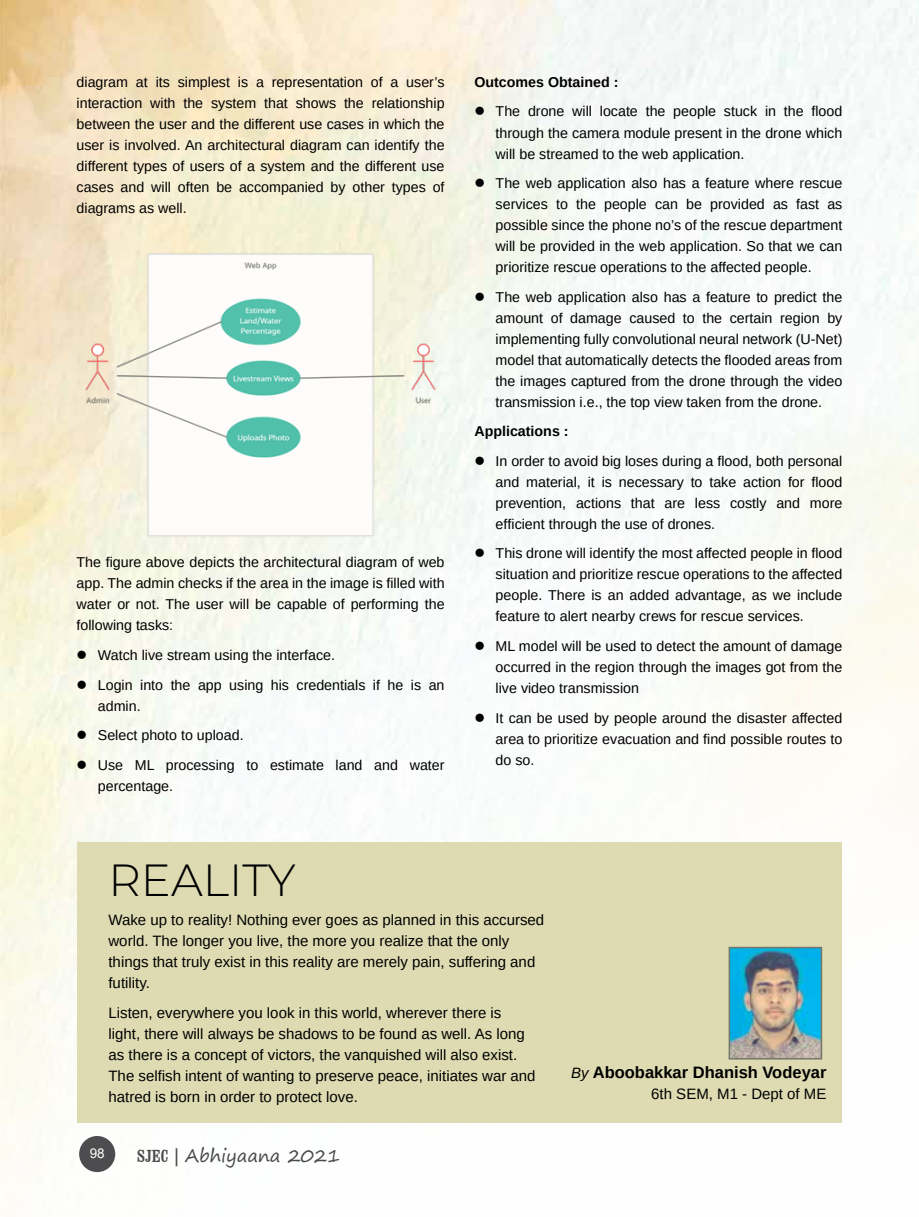
<style>
.page{position:relative;width:919px;height:1217px;background:#fff}
.page>*{position:absolute;margin:0;border:0;box-sizing:border-box;transform-origin:0 0}
.t1{font:300 45px "Montserrat";color:#000}
.t2{font:18px "Segoe Print";color:#4b4d4d}
.t3{font:700 16.5px "Arimo";color:#000}
.t4{font:15px/21px "Arimo";color:#000}
.t5{font:14.25px/21px "Arimo";color:#000;text-align:justify}
.t6{font:700 14.25px "Arimo";color:#000}
.t7{font:13.5px "Arial";color:#fff}
.s1{font-family:"Clarendon BT";font-stretch:condensed}
.s2{font-weight:400;font-style:italic;font-size:15px}
</style>
<div class="page">
<img style="left:0;top:0;width:918px;height:1203px">
<div style="left:79px;top:1135px;width:36px;height:36px;background:#4d4d4f;border-radius:50%"></div>
<div style="left:77px;top:842px;width:764px;height:280px;background:#dedbb2"></div>
<img style="left:75px;top:243px;width:369px;height:302px">
<img style="left:731px;top:949px;width:88px;height:107px">
<div style="left:728px;top:946px;width:94px;height:113px;border:2px solid #73776c"></div>
<p class="t5" style="left:77px;top:72px;width:369px">diagram at its simplest is a representation of a user’s interaction with the system that shows the relationship between the user and the different use cases in which the user is involved. An architectural diagram can identify the different types of users of a system and the different use cases and will often be accompanied by other types of diagrams as well.</p>
<p class="t5" style="left:77px;top:552px;width:369px">The figure above depicts the architectural diagram of web app. The admin checks if the area in the image is filled with water or not. The user will be capable of performing the following tasks:</p>
<p class="t5" style="left:77px;top:644px;width:260px">● Watch live stream using the interface.</p>
<p class="t5" style="left:98px;top:674px;width:348px;text-indent:-21px">● Login into the app using his credentials if he is an admin.</p>
<p class="t5" style="left:77px;top:724px;width:169px">● Select photo to upload.</p>
<p class="t5" style="left:98px;top:754px;width:348px;text-indent:-21px">● Use ML processing to estimate land and water percentage.</p>
<p class="t6" style="left:474px;top:72px;width:146px">Outcomes Obtained :</p>
<p class="t5" style="left:495px;top:101px;width:348px;text-indent:-21px">● The drone will locate the people stuck in the flood through the camera module present in the drone which will be streamed to the web application.</p>
<p class="t5" style="left:495px;top:173px;width:348px;text-indent:-21px">● The web application also has a feature where rescue services to the people can be provided as fast as possible since the phone no’s of the rescue department will be provided in the web application. So that we can prioritize rescue operations to the affected people.</p>
<p class="t5" style="left:495px;top:286px;width:348px;text-indent:-21px">● The web application also has a feature to predict the amount of damage caused to the certain region by implementing fully convolutional neural network (U-Net) model that automatically detects the flooded areas from the images captured from the drone through the video transmission i.e., the top view taken from the drone.</p>
<p class="t6" style="left:474px;top:421px;width:96px">Applications :</p>
<p class="t5" style="left:495px;top:450px;width:348px;text-indent:-21px">● In order to avoid big loses during a flood, both personal and material, it is necessary to take action for flood prevention, actions that are less costly and more efficient through the use of drones.</p>
<p class="t5" style="left:495px;top:543px;width:348px;text-indent:-21px">● This drone will identify the most affected people in flood situation and prioritize rescue operations to the affected people. There is an added advantage, as we include feature to alert nearby crews for rescue services.</p>
<p class="t5" style="left:495px;top:635px;width:348px;text-indent:-21px">● ML model will be used to detect the amount of damage occurred in the region through the images got from the live video transmission</p>
<p class="t5" style="left:495px;top:707px;width:348px;text-indent:-21px">● It can be used by people around the disaster affected area to prioritize evacuation and find possible routes to do so.</p>
<h1 class="t1" style="left:108px;top:848px;width:189px">REALITY</h1>
<p class="t4" style="left:108px;top:909px;width:437px">Wake up to reality! Nothing ever goes as planned in this accursed world. The longer you live, the more you realize that the only things that truly exist in this reality are merely pain, suffering and futility.</p>
<p class="t4" style="left:108px;top:1001px;width:428px">Listen, everywhere you look in this world, wherever there is light, there will always be shadows to be found as well. As long as there is a concept of victors, the vanquished will also exist.<br>The selfish intent of wanting to preserve peace, initiates war and hatred is born in order to protect love.</p>
<p class="t7" style="left:90px;top:1143px;width:17px">98</p>
<p class="t2" style="left:137px;top:1139px;width:205px"><span class="s1">SJEC |</span> Abhiyaana 2021</p>
<p class="t3" style="left:571px;top:1060px;width:257px"><span class="s2">By</span> Aboobakkar Dhanish Vodeyar</p>
<p class="t4" style="left:651px;top:1083px;width:177px">6th SEM, M1 - Dept of ME</p>
</div>
